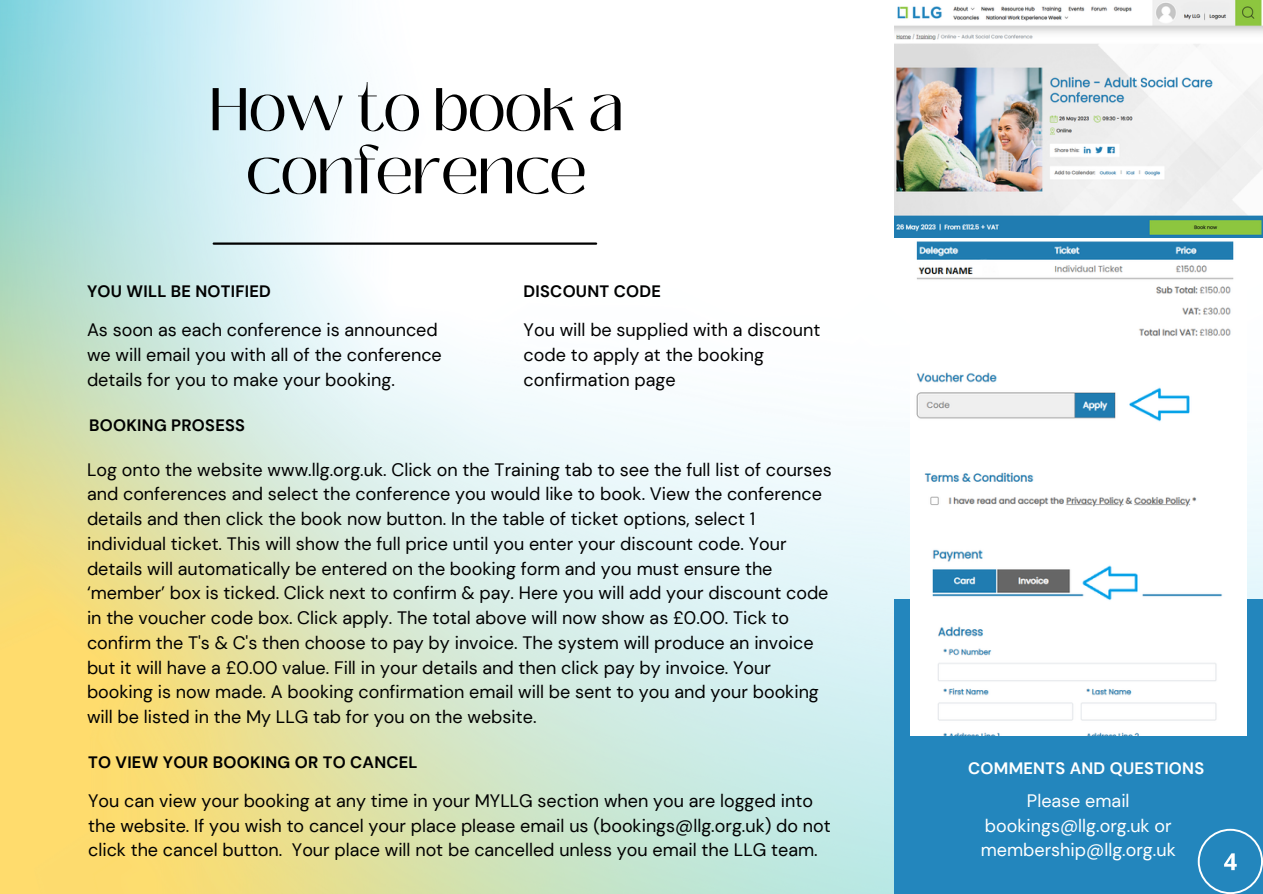
<style>
.page{position:relative;width:1263px;height:894px;background:#fff}
.page>*{position:absolute;margin:0;border:0;box-sizing:border-box;transform-origin:0 0}
.t1{font:60px/63px "Black Mango";letter-spacing:-.015em;color:#000;text-align:center}
.t2{font:18px/24.8px "DM Sans";color:#000}
.t3{font:18px/24.8px "DM Sans";color:#fff;text-align:center}
.t4{font:700 16.5px "DM Sans";letter-spacing:.015em;color:#000}
.t5{font:700 16.5px "DM Sans";letter-spacing:.015em;color:#fff}
</style>
<div class="page">
<img style="left:0;top:0;width:1263px;height:893px">
<div style="left:894px;top:599px;width:369px;height:294px;background:#2386bd"></div>
<img style="left:910px;top:237px;width:336px;height:498px">
<hr style="left:214px;top:242px;width:382px;height:3px;background:#000">
<svg style="left:1198px;top:828px;width:65px;height:65px"></svg>
<img style="left:894px;top:0;width:369px;height:237px">
<p class="t1" style="left:209px;top:78px;width:417px">How to book a conference</p>
<p class="t4" style="left:87px;top:280px;width:185px">YOU WILL BE NOTIFIED</p>
<p class="t2" style="left:87px;top:317px;width:356px">As soon as each conference is announced we will email you with all of the conference details for you to make your booking.</p>
<p class="t4" style="left:89px;top:414px;width:157px">BOOKING PROSESS</p>
<p class="t2" style="left:87px;top:457px;width:746px">Log onto the website www.llg.org.uk. Click on the Training tab to see the full list of courses and conferences and select the conference you would like to book. View the conference details and then click the book now button. In the table of ticket options, select 1 individual ticket. This will show the full price until you enter your discount code. Your details will automatically be entered on the booking form and you must ensure the ‘member’ box is ticked. Click next to confirm &amp; pay. Here you will add your discount code in the voucher code box. Click apply. The total above will now show as £0.00. Tick to confirm the T's &amp; C's then choose to pay by invoice. The system will produce an invoice but it will have a £0.00 value. Fill in your details and then click pay by invoice. Your booking is now made. A booking confirmation email will be sent to you and your booking will be listed in the My LLG tab for you on the website.</p>
<p class="t4" style="left:524px;top:280px;width:139px">DISCOUNT CODE</p>
<p class="t2" style="left:524px;top:317px;width:298px">You will be supplied with a discount code to apply at the booking confirmation page</p>
<p class="t4" style="left:88px;top:751px;width:331px">TO VIEW YOUR BOOKING OR TO CANCEL</p>
<p class="t2" style="left:88px;top:788px;width:744px">You can view your booking at any time in your MYLLG section when you are logged into the website. If you wish to cancel your place please email us (bookings@llg.org.uk) do not click the cancel button. Your place will not be cancelled unless you email the LLG team.</p>
<p class="t5" style="left:968px;top:757px;width:237px">COMMENTS AND QUESTIONS</p>
<p class="t3" style="left:981px;top:788px;width:196px">Please email bookings@llg.org.uk or membership@llg.org.uk</p>
</div>
